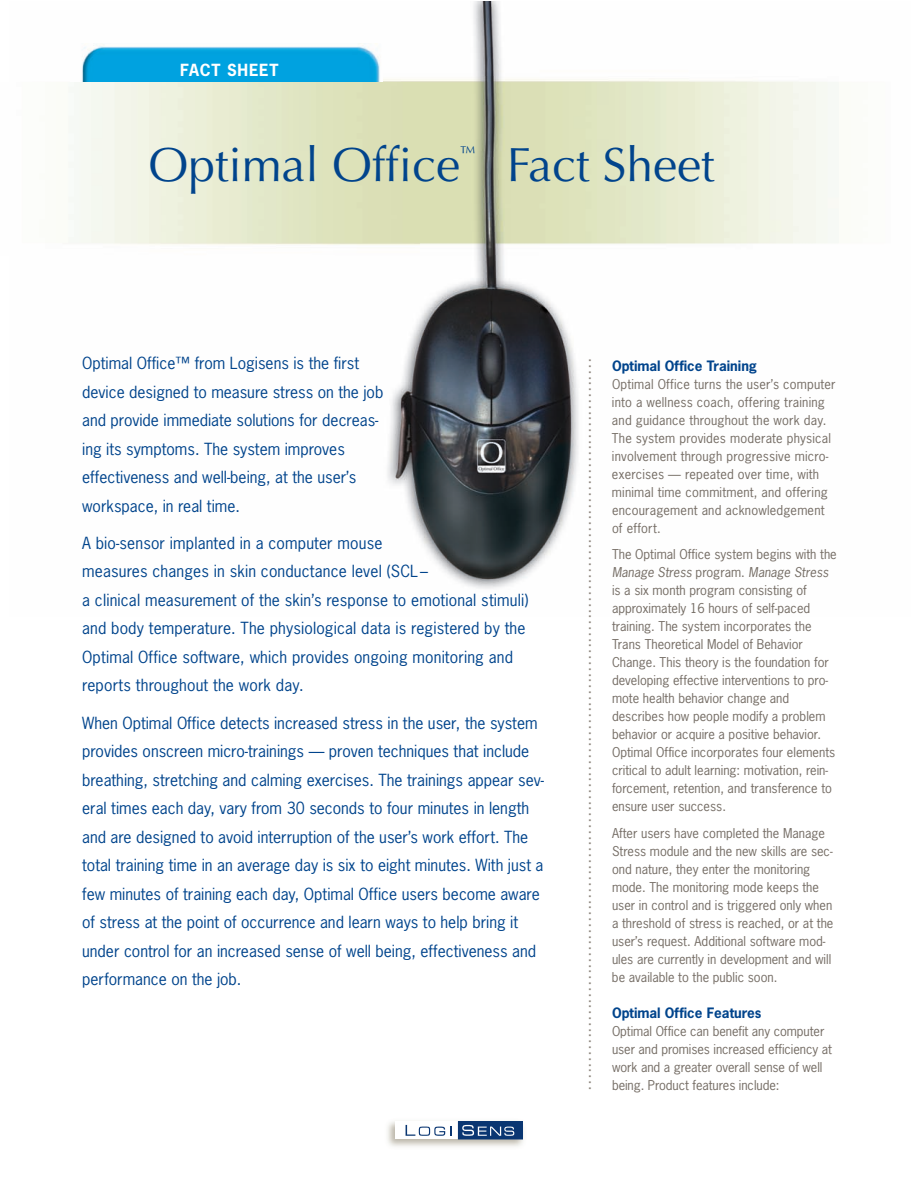
<style>
.page{position:relative;width:918px;height:1188px;background:#fff}
.page>*{position:absolute;margin:0;border:0;box-sizing:border-box;transform-origin:0 0}
.t1{font:48px "Optima";color:#01448c}
.t2{font:17.25px "Optima";color:#01448c}
.t3{font:16.5px "Helvetica";color:#8f877f}
.t4{font:15.75px/28.5px "News Gothic";color:#01448c}
.t5{font:700 15.75px "News Gothic";letter-spacing:.05em;color:#fff}
.t6{font:700 13.5px "News Gothic";color:#01448c}
.t7{font:12.75px/18px "News Gothic";color:#746c64}
.s1{font-style:italic}
</style>
<div class="page">
<img style="left:383px;top:2px;width:456px;height:587px">
<img style="left:387px;top:1121px;width:137px;height:26px">
<div style="left:397px;top:1122px;width:126px;height:17px;background:#fff"></div>
<div style="left:458px;top:1122px;width:65px;height:17px;background:#0a3672"></div>
<svg style="left:406px;top:1125px;width:45px;height:11px"></svg>
<svg style="left:462px;top:1125px;width:52px;height:11px"></svg>
<img style="left:82px;top:46px;width:298px;height:36px">
<img style="left:79px;top:82px;width:341px;height:173px">
<p class="t5" style="left:180px;top:61px;width:100px">FACT SHEET</p>
<h1 class="t1" style="left:148px;top:145px;width:313px">Optimal Office</h1>
<h2 class="t2" style="left:460px;top:145px;width:18px">™</h2>
<h1 class="t1" style="left:507px;top:145px;width:209px">Fact Sheet</h1>
<p class="t4" style="left:82px;top:350px;width:303px">Optimal Office™ from Logisens is the first device designed to measure stress on the job and provide immediate solutions for decreas&shy;ing its symptoms. The system improves effectiveness and well-being, at the user’s workspace, in real time.</p>
<p class="t4" style="left:82px;top:529px;width:448px">A bio-sensor implanted in a computer mouse<br>measures changes in skin conductance level (SCL–<br>a clinical measurement of the skin’s response to emotional stimuli) and body temperature. The physiological data is registered by the Optimal Office software, which provides ongoing monitoring and reports throughout the work day.</p>
<p class="t4" style="left:82px;top:709px;width:463px">When Optimal Office detects increased stress in the user, the system provides onscreen micro-trainings — proven techniques that include breathing, stretching and calming exercises. The trainings appear sev&shy;eral times each day, vary from 30 seconds to four minutes in length and are designed to avoid interruption of the user’s work effort. The total training time in an average day is six to eight minutes. With just a few minutes of training each day, Optimal Office users become aware of stress at the point of occurrence and learn ways to help bring it under control for an increased sense of well being, effectiveness and performance on the job.</p>
<p class="t3" style="left:604px;top:358px;width:734px;rotate:90deg">..............................................................................................................................</p>
<p class="t6" style="left:612px;top:358px;width:147px">Optimal Office Training</p>
<p class="t7" style="left:612px;top:375px;width:225px">Optimal Office turns the user’s computer into a wellness coach, offering training and guidance throughout the work day.<br>The system provides moderate physical involvement through progressive micro&shy;exercises — repeated over time, with minimal time commitment, and offering encouragement and acknowledgement of effort.</p>
<p class="t7" style="left:612px;top:546px;width:226px">The Optimal Office system begins with the <span class="s1">Manage Stress</span> program. <span class="s1">Manage Stress </span>is a six month program consisting of approximately 16 hours of self-paced training. The system incorporates the Trans Theoretical Model of Behavior Change. This theory is the foundation for developing effective interventions to pro&shy;mote health behavior change and describes how people modify a problem behavior or acquire a positive behavior.<br>Optimal Office incorporates four elements critical to adult learning: motivation, rein&shy;forcement, retention, and transference to ensure user success.</p>
<p class="t7" style="left:612px;top:824px;width:223px">After users have completed the Manage Stress module and the new skills are sec&shy;ond nature, they enter the monitoring mode. The monitoring mode keeps the user in control and is triggered only when a threshold of stress is reached, or at the user’s request. Additional software mod&shy;ules are currently in development and will be available to the public soon.</p>
<p class="t6" style="left:612px;top:1006px;width:151px">Optimal Office Features</p>
<p class="t7" style="left:612px;top:1023px;width:221px">Optimal Office can benefit any computer user and promises increased efficiency at work and a greater overall sense of well being. Product features include:</p>
</div>
